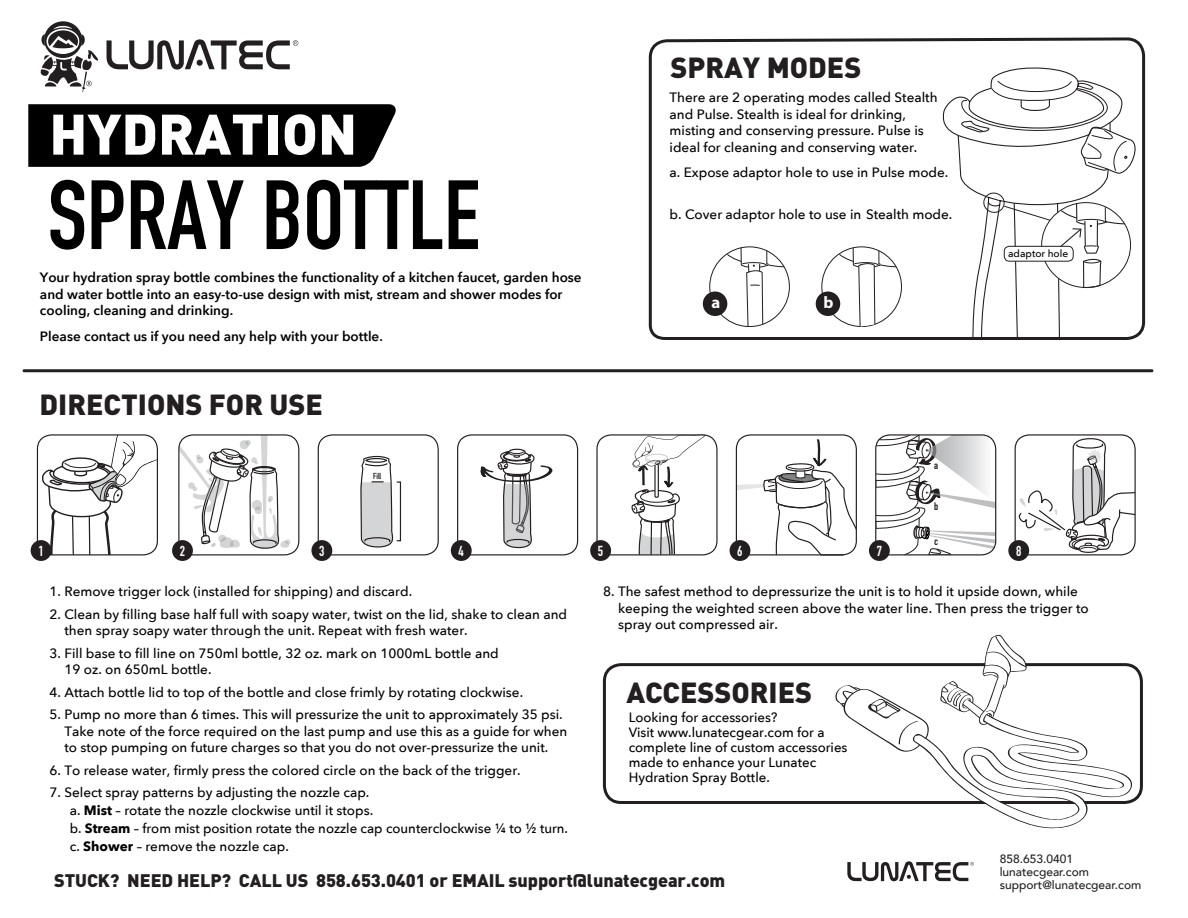
<style>
.page{position:relative;width:1188px;height:918px;background:#fff}
.page>*{position:absolute;margin:0;border:0;box-sizing:border-box;transform-origin:0 0}
.t1{font:900 28.65px "DIN";color:#231f20}
.t2{font:900 18px "DIN";letter-spacing:-.005em;color:#231f20}
.t3{font:700 16.8px "Myriad Pro";color:#fff}
.t4{font:700 14.25px "DIN Condensed";color:#fff}
.t5{font:500 13.5px/16.5px "Avenir Next";color:#000}
.t6{font:600 13.5px/16.5px "Avenir Next";color:#000}
.t7{font:500 12px/12.8px "Avenir";color:#231f20}
.t8{font:700 10.65px "DIN Condensed";color:#231f20}
.t9{font:500 10.2px "Avenir Next";color:#000}
.t10{font:700 8.55px "DIN Condensed";color:#231f20}
.s1{font-weight:700}
</style>
<div class="page">
<svg style="left:107px;top:39px;width:191px;height:31px"></svg>
<svg style="left:40px;top:21px;width:59px;height:72px"></svg>
<hr style="left:23px;top:369px;width:1130px;height:3px;background:#231f20;border-radius:2px">
<svg style="left:178px;top:434px;width:122px;height:122px"></svg>
<div style="left:172px;top:540px;width:21px;height:21px;background:#231f20;border-radius:50%"></div>
<svg style="left:36px;top:434px;width:122px;height:122px"></svg>
<div style="left:31px;top:540px;width:20px;height:21px;background:#231f20;border-radius:50%"></div>
<div style="left:311px;top:540px;width:21px;height:21px;background:#231f20;border-radius:50%"></div>
<div style="left:451px;top:540px;width:21px;height:21px;background:#231f20;border-radius:50%"></div>
<svg style="left:456px;top:434px;width:123px;height:127px"></svg>
<svg style="left:596px;top:434px;width:122px;height:127px"></svg>
<div style="left:590px;top:540px;width:21px;height:21px;background:#231f20;border-radius:50%"></div>
<svg style="left:735px;top:434px;width:122px;height:127px"></svg>
<div style="left:730px;top:540px;width:20px;height:21px;background:#231f20;border-radius:50%"></div>
<svg style="left:876px;top:435px;width:120px;height:120px"></svg>
<div style="left:875px;top:434px;width:121px;height:121px;border:1px solid #231f20;border-radius:14px"></div>
<div style="left:869px;top:540px;width:21px;height:21px;background:#231f20;border-radius:50%"></div>
<svg style="left:1014px;top:434px;width:122px;height:122px"></svg>
<div style="left:1008px;top:540px;width:21px;height:21px;background:#231f20;border-radius:50%"></div>
<svg style="left:648px;top:38px;width:498px;height:302px"></svg>
<svg style="left:709px;top:246px;width:81px;height:127px"></svg>
<div style="left:703px;top:292px;width:24px;height:24px;background:#231f20;border-radius:50%"></div>
<svg style="left:821px;top:246px;width:81px;height:127px"></svg>
<div style="left:816px;top:292px;width:24px;height:24px;background:#231f20;border-radius:50%"></div>
<div style="left:1004px;top:246px;width:69px;height:15px;background:#fff;border-radius:5px"></div>
<div style="left:1004px;top:246px;width:70px;height:16px;border:1px solid #231f20;border-radius:5px"></div>
<div style="left:603px;top:663px;width:540px;height:141px;border:3px solid #231f20;border-radius:17px"></div>
<svg style="left:847px;top:861px;width:127px;height:20px"></svg>
<svg style="left:835px;top:634px;width:298px;height:195px"></svg>
<svg style="left:317px;top:434px;width:122px;height:122px"></svg>
<svg style="left:28px;top:104px;width:368px;height:63px"></svg>
<svg style="left:50px;top:180px;width:34px;height:70px"></svg>
<svg style="left:92px;top:180px;width:32px;height:69px"></svg>
<svg style="left:131px;top:180px;width:113px;height:69px"></svg>
<svg style="left:267px;top:180px;width:31px;height:69px"></svg>
<svg style="left:307px;top:180px;width:135px;height:70px"></svg>
<svg style="left:449px;top:180px;width:29px;height:69px"></svg>
<h1 class="t1" style="left:670px;top:48px;width:192px">SPRAY MODES</h1>
<p class="t6" style="left:40px;top:269px;width:543px">Your hydration spray bottle combines the functionality of a kitchen faucet, garden hose and water bottle into an easy-to-use design with mist, stream and shower modes for cooling, cleaning and drinking.</p>
<p class="t6" style="left:40px;top:327px;width:344px">Please contact us if you need any help with your bottle.</p>
<h1 class="t1" style="left:40px;top:386px;width:285px">DIRECTIONS FOR USE</h1>
<p class="t5" style="left:670px;top:89px;width:270px">There are 2 operating modes called Stealth and Pulse. Stealth is ideal for drinking, misting and conserving pressure. Pulse is ideal for cleaning and conserving water.</p>
<p class="t5" style="left:670px;top:164px;width:280px">a. Expose adaptor hole to use in Pulse mode.</p>
<p class="t5" style="left:670px;top:206px;width:284px">b. Cover adaptor hole to use in Stealth mode.</p>
<p class="t3" style="left:712px;top:292px;width:10px">a</p>
<p class="t3" style="left:823px;top:291px;width:12px">b</p>
<p class="t9" style="left:1008px;top:245px;width:62px">adaptor hole</p>
<p class="t8" style="left:934px;top:458px;width:5px">a</p>
<p class="t8" style="left:934px;top:499px;width:6px">b</p>
<p class="t8" style="left:934px;top:534px;width:5px">c</p>
<p class="t10" style="left:373px;top:471px;width:9px">Fill</p>
<p class="t4" style="left:38px;top:542px;width:7px">1</p>
<p class="t4" style="left:180px;top:542px;width:7px">2</p>
<p class="t4" style="left:319px;top:542px;width:7px">3</p>
<p class="t4" style="left:459px;top:542px;width:7px">4</p>
<p class="t4" style="left:598px;top:542px;width:7px">5</p>
<p class="t4" style="left:737px;top:542px;width:7px">6</p>
<p class="t4" style="left:877px;top:542px;width:7px">7</p>
<p class="t4" style="left:1016px;top:542px;width:7px">8</p>
<p class="t5" style="left:618px;top:583px;width:472px;text-indent:-15px">8. The safest method to depressurize the unit is to hold it upside down, while keeping the weighted screen above the water line. Then press the trigger to spray out compressed air.</p>
<p class="t5" style="left:50px;top:583px;width:364px">1. Remove trigger lock (installed for shipping) and discard.</p>
<p class="t5" style="left:64px;top:605px;width:504px;text-indent:-15px">2. Clean by filling base half full with soapy water, twist on the lid, shake to clean and then spray soapy water through the unit. Repeat with fresh water.</p>
<p class="t5" style="left:64px;top:644px;width:436px;text-indent:-15px">3. Fill base to fill line on 750ml bottle, 32 oz. mark on 1000mL bottle and<br>19 oz. on 650mL bottle.</p>
<p class="t5" style="left:50px;top:683px;width:475px">4. Attach bottle lid to top of the bottle and close frimly by rotating clockwise.</p>
<p class="t5" style="left:64px;top:706px;width:504px;text-indent:-15px">5. Pump no more than 6 times. This will pressurize the unit to approximately 35 psi.<br>Take note of the force required on the last pump and use this as a guide for when to stop pumping on future charges so that you do not over-pressurize the unit.</p>
<p class="t5" style="left:50px;top:761px;width:473px">6. To release water, firmly press the colored circle on the back of the trigger.</p>
<p class="t5" style="left:70px;top:783px;width:500px;line-height:18px;text-indent:-20px">7. Select spray patterns by adjusting the nozzle cap.<br>a. <span class="s1">Mist</span> – rotate the nozzle clockwise until it stops.<br>b. <span class="s1">Stream</span> – from mist position rotate the nozzle cap counterclockwise ¼ to ½ turn. c. <span class="s1">Shower</span> – remove the nozzle cap.</p>
<h1 class="t1" style="left:626px;top:674px;width:187px">ACCESSORIES</h1>
<p class="t5" style="left:629px;top:710px;width:220px;line-height:15px">Looking for accessories?<br>Visit www.lunatecgear.com for a complete line of custom accessories made to enhance your Lunatec<br>Hydration Spray Bottle.</p>
<p class="t7" style="left:1000px;top:852px;width:91px">858.653.0401 lunatecgear.com</p>
<h2 class="t2" style="left:54px;top:869px;width:673px">STUCK? NEED HELP? CALL US 858.653.0401 or EMAIL support@lunatecgear.com</h2>
<p class="t7" style="left:1000px;top:878px;width:143px">support@lunatecgear.com</p>
</div>
